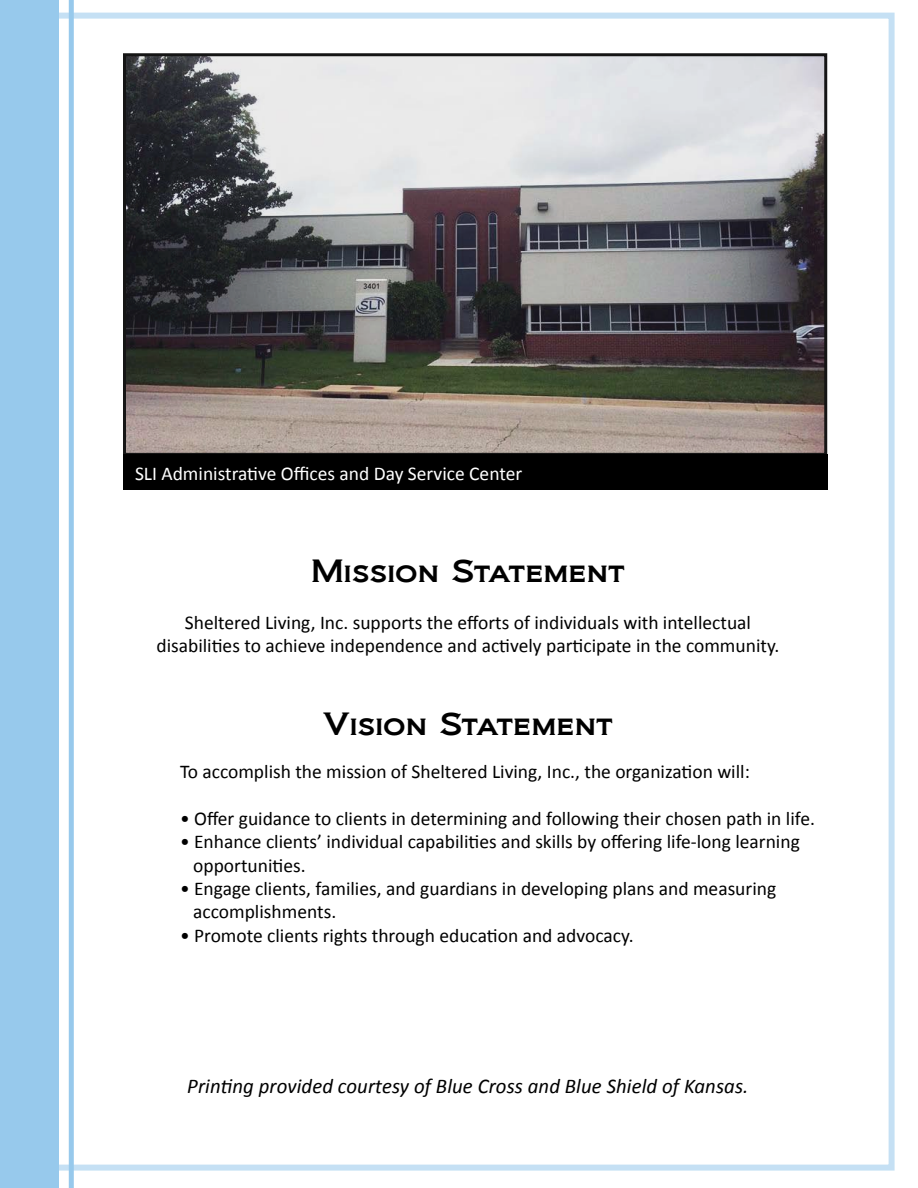
<style>
.page{position:relative;width:918px;height:1188px;background:#fff}
.page>*{position:absolute;margin:0;border:0;box-sizing:border-box;transform-origin:0 0}
.t1{font:30px "Biondi";color:#000}
.t2{font:italic 21px "Calibri";color:#000}
.t3{font:19.5px/23.4px "Calibri";color:#000}
.t4{font:19.5px "Calibri";color:#fff}
</style>
<div class="page">
<div style="left:10px;top:13px;width:885px;height:1158px;background:#fff;border:6px solid #97c9ec"></div>
<svg style="left:59px;top:0;width:17px;height:1188px"></svg>
<div style="left:0;top:0;width:59px;height:1188px;background:#97c9ec"></div>
<div style="left:123px;top:454px;width:704px;height:36px;background:#000"></div>
<img style="left:127px;top:57px;width:696px;height:395px">
<div style="left:123px;top:53px;width:704px;height:403px;border:3px solid #000"></div>
<p class="t4" style="left:135px;top:462px;width:389px">SLI Administrative Offices and Day Service Center</p>
<h1 class="t1" style="left:311px;top:553px;width:315px">Mission Statement</h1>
<p class="t3" style="left:156px;top:611px;width:625px;text-align:center">Sheltered Living, Inc. supports the efforts of individuals with intellectual disabilities to achieve independence and actively participate in the community.</p>
<h1 class="t1" style="left:323px;top:706px;width:291px">Vision Statement</h1>
<p class="t3" style="left:180px;top:760px;width:571px">To accomplish the mission of Sheltered Living, Inc., the organization will:</p>
<p class="t3" style="left:180px;top:807px;width:637px">• Offer guidance to clients in determining and following their chosen path in life.</p>
<p class="t3" style="left:193px;top:830px;width:608px;text-indent:-13px">• Enhance clients’ individual capabilities and skills by offering life-long learning opportunities.</p>
<p class="t3" style="left:193px;top:877px;width:585px;text-indent:-13px">• Engage clients, families, and guardians in developing plans and measuring accomplishments.</p>
<p class="t3" style="left:180px;top:924px;width:455px">• Promote clients rights through education and advocacy.</p>
<p class="t2" style="left:187px;top:1072px;width:563px">Printing provided courtesy of Blue Cross and Blue Shield of Kansas.</p>
</div>
